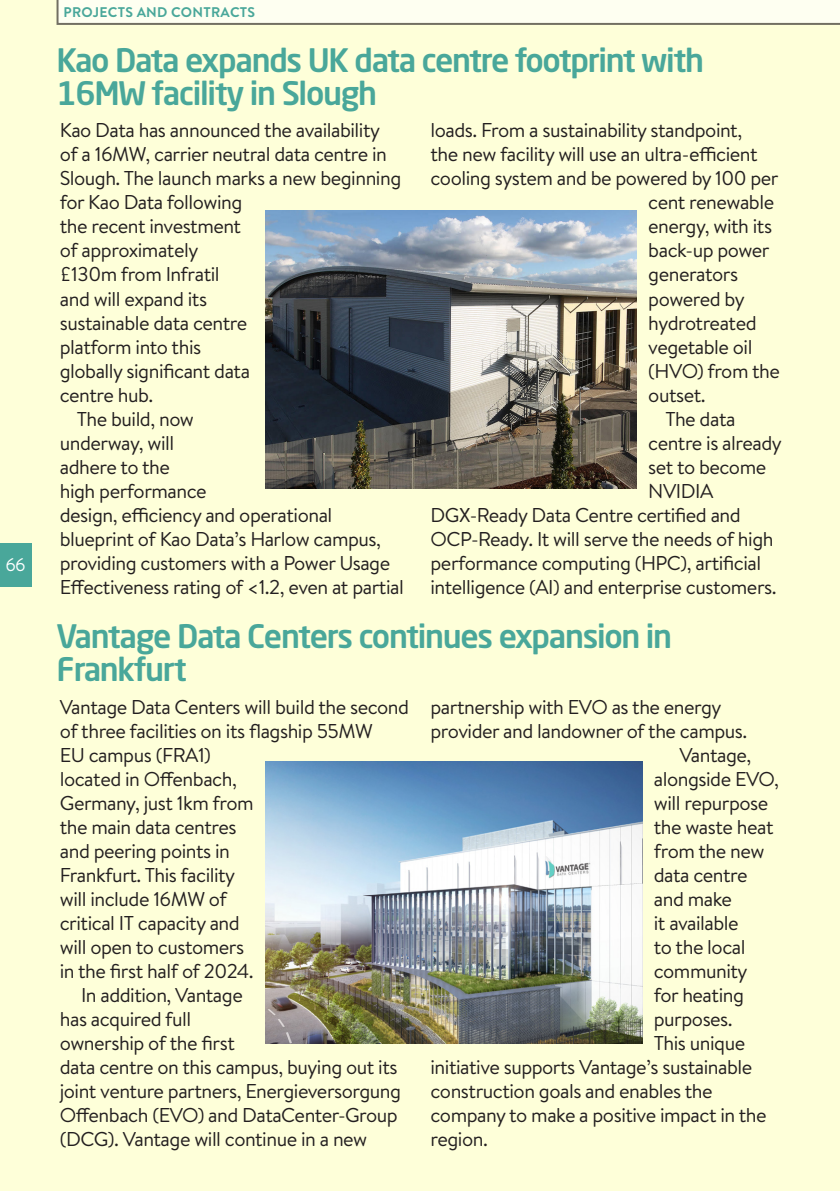
<style>
.page{position:relative;width:840px;height:1191px;background:#fff}
.page>*{position:absolute;margin:0;border:0;box-sizing:border-box;transform-origin:0 0}
.Subhead{font:500 32px/32.8px "Neo Sans Std";letter-spacing:-.04em;color:#49a79a}
.Bodytext{font:20px/24px "Brandon Text";letter-spacing:-.025em;color:#231f20}
.t1{font:18px "Brandon Text";color:#fff}
.t2{font:700 14px "Brandon Text";letter-spacing:.02em;color:#49a79a}
</style>
<div class="page">
<div style="left:0;top:0;width:839px;height:1191px;background:#feffd9"></div>
<div style="left:0;top:543px;width:31px;height:43px;background:#49a79a"></div>
<img style="left:265px;top:211px;width:371px;height:277px">
<img style="left:265px;top:761px;width:377px;height:282px">
<svg style="left:56px;top:0;width:783px;height:25px;background:#f2f3e5"></svg>
<p class="t1" style="left:6px;top:552px;width:22px">66</p>
<p class="t2" style="left:64px;top:2px;width:193px">PROJECTS AND CONTRACTS</p>
<p class="Subhead" style="left:56px;top:43px;width:648px">Kao Data expands UK data centre footprint with<br>16MW facility in Slough</p>
<p class="Bodytext" style="left:60px;top:118px;width:343px">Kao Data has announced the availability of a 16MW, carrier neutral data centre in<br>Slough. The launch marks a new beginning for Kao Data following<br>the recent investment<br>of approximately<br>£130m from Infratil<br>and will expand its<br>sustainable data centre<br>platform into this<br>globally significant data<br>centre hub.</p>
<p class="Bodytext" style="left:60px;top:406px;width:345px;text-indent:17px">The build, now<br>underway, will<br>adhere to the<br>high performance<br>design, efficiency and operational blueprint of Kao Data’s Harlow campus, providing customers with a Power Usage<br>Effectiveness rating of &lt;1.2, even at partial</p>
<p class="Bodytext" style="left:430px;top:118px;width:313px">loads. From a sustainability standpoint,</p>
<p class="Bodytext" style="left:430px;top:142px;width:328px">the new facility will use an ultra-efficient</p>
<p class="Bodytext" style="left:430px;top:166px;width:349px">cooling system and be powered by 100 per</p>
<p class="Bodytext" style="left:648px;top:190px;width:127px">cent renewable</p>
<p class="Bodytext" style="left:648px;top:214px;width:125px">energy, with its</p>
<p class="Bodytext" style="left:648px;top:238px;width:123px">back-up power</p>
<p class="Bodytext" style="left:648px;top:262px;width:91px">generators</p>
<p class="Bodytext" style="left:648px;top:286px;width:98px">powered by</p>
<p class="Bodytext" style="left:648px;top:310px;width:110px">hydrotreated</p>
<p class="Bodytext" style="left:648px;top:334px;width:106px">vegetable oil</p>
<p class="Bodytext" style="left:648px;top:358px;width:133px">(HVO) from the</p>
<p class="Bodytext" style="left:648px;top:382px;width:59px">outset.</p>
<p class="Bodytext" style="left:665px;top:406px;width:72px">The data</p>
<p class="Bodytext" style="left:648px;top:430px;width:135px">centre is already</p>
<p class="Bodytext" style="left:648px;top:454px;width:119px">set to become</p>
<p class="Bodytext" style="left:648px;top:478px;width:66px">NVIDIA</p>
<p class="Bodytext" style="left:430px;top:502px;width:311px">DGX-Ready Data Centre certified and</p>
<p class="Bodytext" style="left:430px;top:526px;width:344px">OCP-Ready. It will serve the needs of high</p>
<p class="Bodytext" style="left:430px;top:550px;width:332px">performance computing (HPC), artificial</p>
<p class="Bodytext" style="left:430px;top:574px;width:347px">intelligence (AI) and enterprise customers.</p>
<p class="Subhead" style="left:56px;top:619px;width:617px">Vantage Data Centers continues expansion in<br>Frankfurt</p>
<p class="Bodytext" style="left:60px;top:694px;width:350px">Vantage Data Centers will build the second of three facilities on its flagship 55MW<br>EU campus (FRA1)<br>located in Offenbach,<br>Germany, just 1km from<br>the main data centres<br>and peering points in<br>Frankfurt. This facility<br>will include 16MW of<br>critical IT capacity and<br>will open to customers<br>in the first half of 2024.</p>
<p class="Bodytext" style="left:60px;top:982px;width:343px;text-indent:21px">In addition, Vantage<br>has acquired full<br>ownership of the first<br>data centre on this campus, buying out its joint venture partners, Energieversorgung<br>Offenbach (EVO) and DataCenter-Group (DCG). Vantage will continue in a new</p>
<p class="Bodytext" style="left:430px;top:694px;width:318px">partnership with EVO as the energy provider and landowner of the campus.</p>
<p class="Bodytext" style="left:679px;top:742px;width:73px">Vantage,</p>
<p class="Bodytext" style="left:653px;top:766px;width:127px">alongside EVO,</p>
<p class="Bodytext" style="left:653px;top:790px;width:116px">will repurpose</p>
<p class="Bodytext" style="left:653px;top:814px;width:121px">the waste heat</p>
<p class="Bodytext" style="left:653px;top:838px;width:112px">from the new</p>
<p class="Bodytext" style="left:653px;top:862px;width:95px">data centre</p>
<p class="Bodytext" style="left:653px;top:886px;width:80px">and make</p>
<p class="Bodytext" style="left:653px;top:910px;width:86px">it available</p>
<p class="Bodytext" style="left:653px;top:934px;width:93px">to the local</p>
<p class="Bodytext" style="left:653px;top:958px;width:95px">community</p>
<p class="Bodytext" style="left:653px;top:982px;width:92px">for heating</p>
<p class="Bodytext" style="left:653px;top:1006px;width:80px">purposes.</p>
<p class="Bodytext" style="left:653px;top:1030px;width:93px">This unique</p>
<p class="Bodytext" style="left:430px;top:1054px;width:323px">initiative supports Vantage’s sustainable</p>
<p class="Bodytext" style="left:430px;top:1078px;width:283px">construction goals and enables the</p>
<p class="Bodytext" style="left:430px;top:1102px;width:337px">company to make a positive impact in the</p>
<p class="Bodytext" style="left:430px;top:1126px;width:59px">region.</p>
</div>
